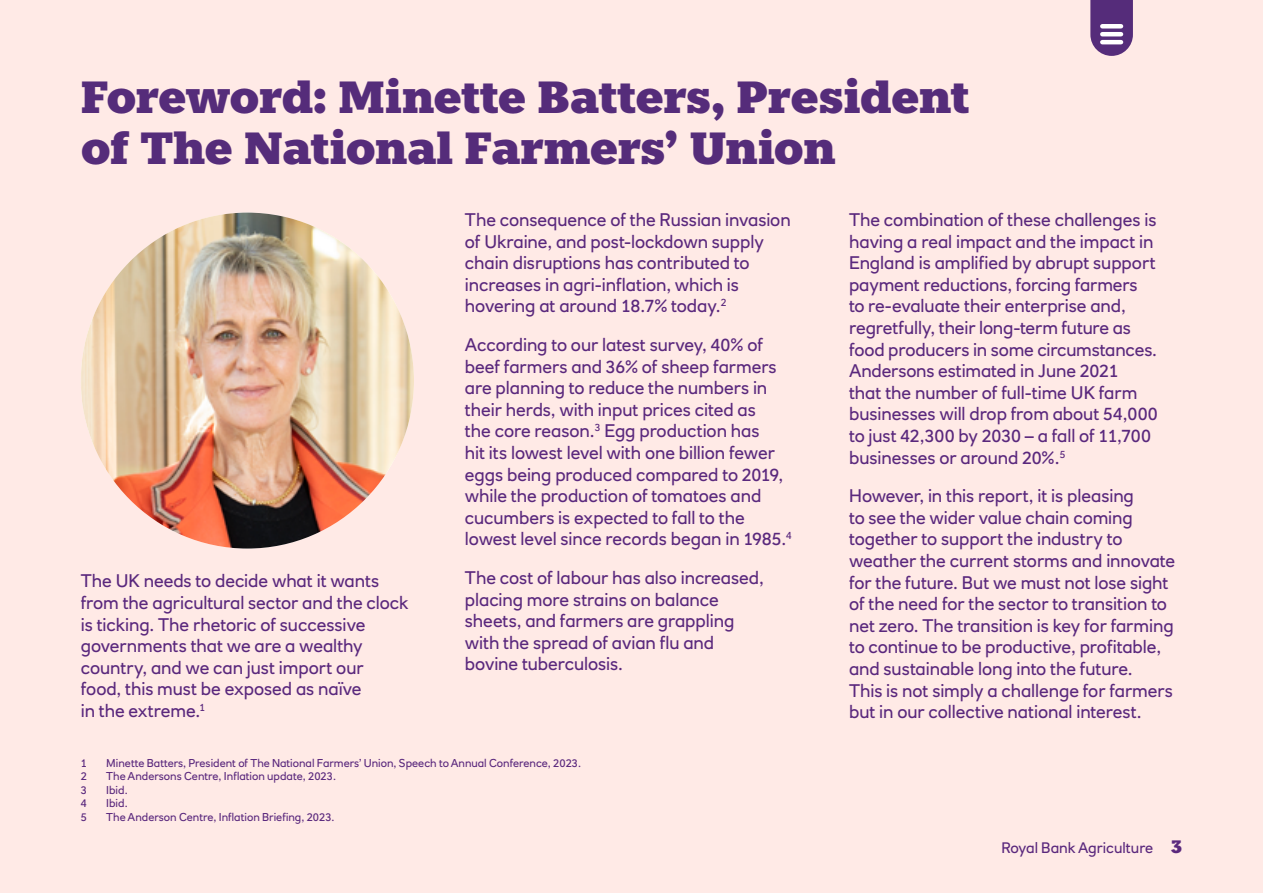
<style>
.page{position:relative;width:1263px;height:893px;background:#ffeae6}
.page>*{position:absolute;margin:0;border:0;box-sizing:border-box;transform-origin:0 0}
.t1{font:900 45px/51px "Knile";letter-spacing:-.02em;color:#552c7a}
.t2{font:18px/21.6px "RN House Sans";letter-spacing:-.005em;color:#5a287d}
.t3{font:15px "RN House Sans";color:#5a287d}
.t4{font:11.25px "RN House Sans";color:#5a287d}
.s1{font-family:"Knile";font-weight:900;font-size:18px}
</style>
<div class="page">
<img style="left:81px;top:213px;width:333px;height:336px">
<svg style="left:1090px;top:0;width:43px;height:56px;background:#6b4588"></svg>
<hr style="left:1102px;top:32px;width:19px;height:4px;background:#fff">
<div style="left:1102px;top:24px;width:19px;height:5px;background:#fff"></div>
<hr style="left:1102px;top:40px;width:19px;height:4px;background:#fff">
<h1 class="t1" style="left:81px;top:72px;width:890px">Foreword: Minette Batters, President of The National Farmers’ Union</h1>
<p class="t2" style="left:81px;top:570px;width:329px">The UK needs to decide what it wants from the agricultural sector and the clock is ticking. The rhetoric of successive governments that we are a wealthy country, and we can just import our food, this must be exposed as naïve<br>in the extreme.<sup>1</sup></p>
<p class="t2" style="left:465px;top:209px;width:327px">The consequence of the Russian invasion of Ukraine, and post-lockdown supply chain disruptions has contributed to increases in agri-inflation, which is hovering at around 18.7% today.<sup>2</sup></p>
<p class="t2" style="left:465px;top:334px;width:329px">According to our latest survey, 40% of beef farmers and 36% of sheep farmers are planning to reduce the numbers in their herds, with input prices cited as<br>the core reason.<sup>3</sup> Egg production has<br>hit its lowest level with one billion fewer eggs being produced compared to 2019, while the production of tomatoes and cucumbers is expected to fall to the lowest level since records began in 1985.<sup>4</sup></p>
<p class="t2" style="left:465px;top:567px;width:300px">The cost of labour has also increased, placing more strains on balance sheets, and farmers are grappling with the spread of avian flu and bovine tuberculosis.</p>
<p class="t4" style="left:81px;top:756px;width:8px">1</p>
<p class="t4" style="left:106px;top:756px;width:476px">Minette Batters, President of The National Farmers’ Union, Speech to Annual Conference, 2023.</p>
<p class="t4" style="left:81px;top:769px;width:8px">2</p>
<p class="t4" style="left:106px;top:769px;width:231px">The Andersons Centre, Inflation update, 2023.</p>
<p class="t4" style="left:81px;top:783px;width:8px">3</p>
<p class="t4" style="left:106px;top:783px;width:23px">Ibid.</p>
<p class="t4" style="left:81px;top:796px;width:8px">4</p>
<p class="t4" style="left:106px;top:796px;width:23px">Ibid.</p>
<p class="t4" style="left:81px;top:810px;width:8px">5</p>
<p class="t4" style="left:106px;top:810px;width:230px">The Anderson Centre, Inflation Briefing, 2023.</p>
<p class="t2" style="left:849px;top:209px;width:310px">The combination of these challenges is having a real impact and the impact in England is amplified by abrupt support payment reductions, forcing farmers to re-evaluate their enterprise and, regretfully, their long-term future as food producers in some circumstances.<br>Andersons estimated in June 2021<br>that the number of full-time UK farm businesses will drop from about 54,000 to just 42,300 by 2030 – a fall of 11,700 businesses or around 20%.<sup>5</sup></p>
<p class="t2" style="left:849px;top:485px;width:328px">However, in this report, it is pleasing<br>to see the wider value chain coming together to support the industry to weather the current storms and innovate for the future. But we must not lose sight of the need for the sector to transition to net zero. The transition is key for farming to continue to be productive, profitable, and sustainable long into the future.<br>This is not simply a challenge for farmers but in our collective national interest.</p>
<p class="t3" style="left:1001px;top:839px;width:182px">Royal Bank Agriculture <span class="s1">3</span></p>
</div>
